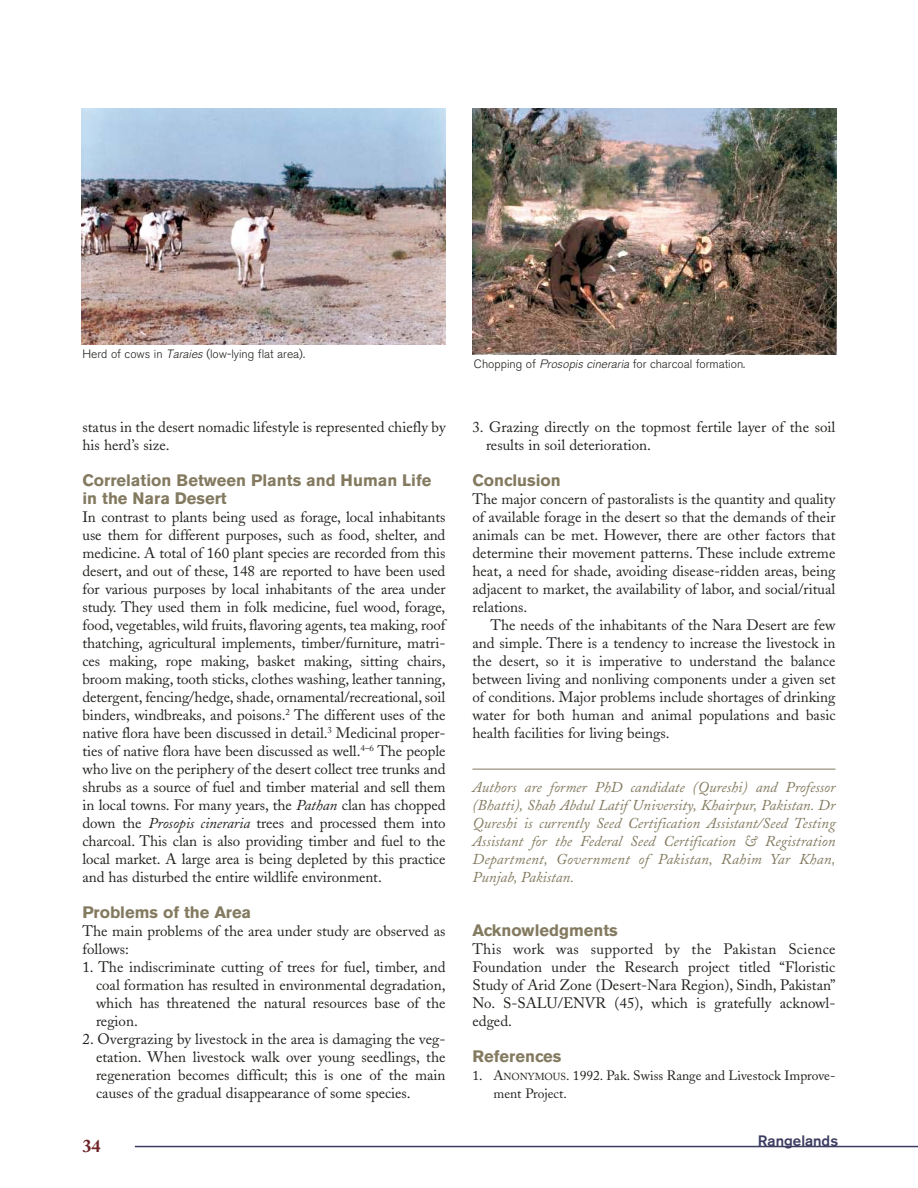
<style>
.page{position:relative;width:918px;height:1188px;background:#fff}
.page>*{position:absolute;margin:0;border:0;box-sizing:border-box;transform-origin:0 0}
.t1{font:700 18px "Adobe Caslon";color:#6d2125}
.t2{font:700 16.5px/18px "Akzidenz Grotesk BE";color:#837a60}
.t3{font:15px/18px "Adobe Caslon";color:#20231e;text-align:justify}
.t4{font:italic 15px/18px "Adobe Caslon";letter-spacing:.015em;color:#837a60;text-align:justify}
.t5{font:500 15px "Akzidenz Grotesk BE";color:#3d3d63}
.t6{font:13.5px/18px "Adobe Caslon";color:#20231e}
.t7{font:300 12px "Akzidenz Grotesk BE";color:#20231e}
.s1{font-style:italic}
.s2{font-size:10.2px}
</style>
<div class="page">
<hr style="left:135px;top:1146px;width:783px;height:1px;background:#3d3d63">
<hr style="left:472px;top:769px;width:364px;height:1px;background:#837a60">
<img style="left:81px;top:108px;width:365px;height:236px">
<img style="left:472px;top:108px;width:365px;height:247px">
<p class="t7" style="left:82px;top:350px;width:224px">Herd of cows in <span class="s1">Taraies</span>(low-lying flat area).</p>
<p class="t3" style="left:82px;top:420px;width:365px">status in the desert nomadic lifestyle is represented chiefly by his herd’s size.</p>
<p class="t2" style="left:82px;top:473px;width:350px">Correlation Between Plants and Human Life in the Nara Desert</p>
<p class="t3" style="left:82px;top:510px;width:365px">In contrast to plants being used as forage, local inhabitants use them for different purposes, such as food, shelter, and medicine. A total of 160 plant species are recorded from this desert, and out of these, 148 are reported to have been used for various purposes by local inhabitants of the area under study. They used them in folk medicine, fuel wood, forage, food, vegetables, wild fruits, flavoring agents, tea making, roof thatching, agricultural implements, timber/furniture, matri&shy;ces making, rope making, basket making, sitting chairs, broom making, tooth sticks, clothes washing, leather tanning, detergent, fencing/hedge, shade, ornamental/recreational, soil binders, windbreaks, and poisons.<sup>2</sup> The different uses of the native flora have been discussed in detail.<sup>3</sup> Medicinal proper&shy;ties of native flora have been discussed as well.<sup>4–6</sup> The people who live on the periphery of the desert collect tree trunks and shrubs as a source of fuel and timber material and sell them in local towns. For many years, the <span class="s1">Pathan</span> clan has chopped down the <span class="s1">Prosopis cineraria</span> trees and processed them into charcoal. This clan is also providing timber and fuel to the local market. A large area is being depleted by this practice and has disturbed the entire wildlife environment.</p>
<p class="t2" style="left:82px;top:905px;width:170px">Problems of the Area</p>
<p class="t3" style="left:82px;top:924px;width:364px">The main problems of the area under study are observed as follows:</p>
<p class="t3" style="left:96px;top:960px;width:351px;text-indent:-14px">1. The indiscriminate cutting of trees for fuel, timber, and coal formation has resulted in environmental degradation, which has threatened the natural resources base of the region.</p>
<p class="t3" style="left:96px;top:1032px;width:351px;text-indent:-14px">2. Overgrazing by livestock in the area is damaging the veg&shy;etation. When livestock walk over young seedlings, the regeneration becomes difficult; this is one of the main causes of the gradual disappearance of some species.</p>
<p class="t7" style="left:474px;top:360px;width:273px">Chopping of <span class="s1">Prosopis cineraria</span>for charcoal formation.</p>
<p class="t3" style="left:486px;top:420px;width:351px;text-indent:-14px">3. Grazing directly on the topmost fertile layer of the soil results in soil deterioration.</p>
<p class="t2" style="left:472px;top:473px;width:90px">Conclusion</p>
<p class="t3" style="left:472px;top:492px;width:365px">The major concern of pastoralists is the quantity and quality of available forage in the desert so that the demands of their animals can be met. However, there are other factors that determine their movement patterns. These include extreme heat, a need for shade, avoiding disease-ridden areas, being adjacent to market, the availability of labor, and social/ritual relations.</p>
<p class="t3" style="left:472px;top:618px;width:365px;text-indent:18px">The needs of the inhabitants of the Nara Desert are few and simple. There is a tendency to increase the livestock in the desert, so it is imperative to understand the balance between living and nonliving components under a given set of conditions. Major problems include shortages of drinking water for both human and animal populations and basic health facilities for living beings.</p>
<p class="t4" style="left:472px;top:780px;width:365px">Authors are former PhD candidate (Qureshi) and Professor (Bhatti), Shah Abdul Latif University, Khairpur, Pakistan. Dr Qureshi is currently Seed Certification Assistant/Seed Testing Assistant for the Federal Seed Certification &amp; Registration Department, Government of Pakistan, Rahim Yar Khan, Punjab, Pakistan.</p>
<p class="t2" style="left:472px;top:923px;width:147px">Acknowledgments</p>
<p class="t3" style="left:472px;top:942px;width:365px">This work was supported by the Pakistan Science Foundation under the Research project titled “Floristic Study of Arid Zone (Desert-Nara Region), Sindh, Pakistan” No. S-SALU/ENVR (45), which is gratefully acknowl&shy;edged.</p>
<p class="t2" style="left:472px;top:1049px;width:90px">References</p>
<p class="t6" style="left:493px;top:1068px;width:343px;text-indent:-21px">1. A<span class="s2">NONYMOUS</span>. 1992. Pak. Swiss Range and Livestock Improve&shy;ment Project.</p>
<p class="t1" style="left:82px;top:1139px;width:19px">34</p>
<p class="t5" style="left:758px;top:1135px;width:82px">Rangelands</p>
</div>
